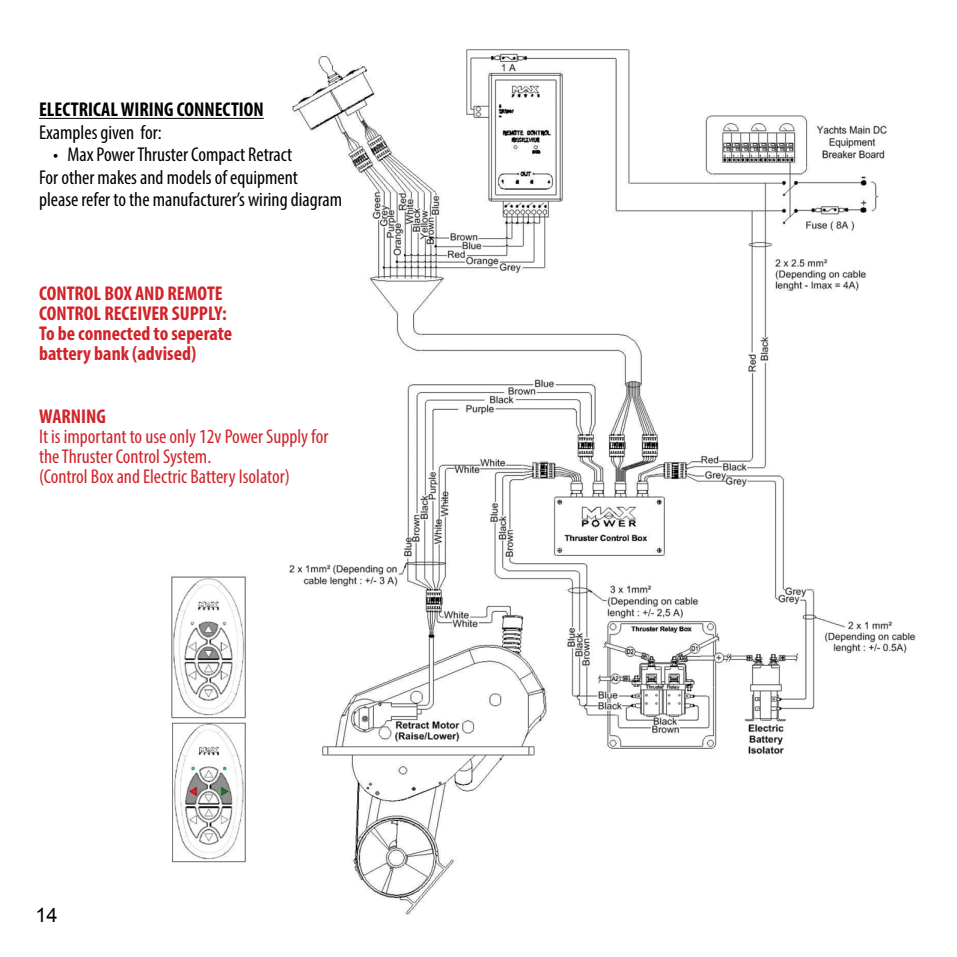
<style>
.page{position:relative;width:957px;height:957px;background:#fff}
.page>*{position:absolute;margin:0;border:0;box-sizing:border-box;transform-origin:0 0}
.t1{font:condensed 20px/22.5px "Myriad Pro";color:#000}
.t2{font:condensed 20px/20px "Myriad Pro";color:#d2232a}
.t3{font:700 condensed 20px/20px "Myriad Pro";color:#d2232a}
.t4{font:700 condensed 20px "Myriad Pro";color:#000}
.t5{font:20px "Arial";color:#000}
</style>
<div class="page">
<img style="left:39px;top:49px;width:877px;height:866px">
<hr style="left:39px;top:118px;width:225px;height:1px;background:#000">
<p class="t4" style="left:39px;top:97px;width:226px">ELECTRICAL WIRING CONNECTION</p>
<p class="t1" style="left:39px;top:121px;width:124px">Examples given for:</p>
<p class="t1" style="left:39px;top:143px;width:305px;text-indent:14px">• Max Power Thruster Compact Retract<br>For other makes and models of equipment<br>please refer to the manufacturer’s wiring diagram</p>
<p class="t3" style="left:39px;top:283px;width:195px">CONTROL BOX AND REMOTE<br>CONTROL RECEIVER SUPPLY:<br>To be connected to seperate battery bank (advised)</p>
<p class="t3" style="left:39px;top:405px;width:68px">WARNING</p>
<p class="t2" style="left:39px;top:426px;width:291px">It is important to use only 12v Power Supply for the Thruster Control System.<br>(Control Box and Electric Battery Isolator)</p>
<p class="t5" style="left:35px;top:901px;width:24px">14</p>
</div>
